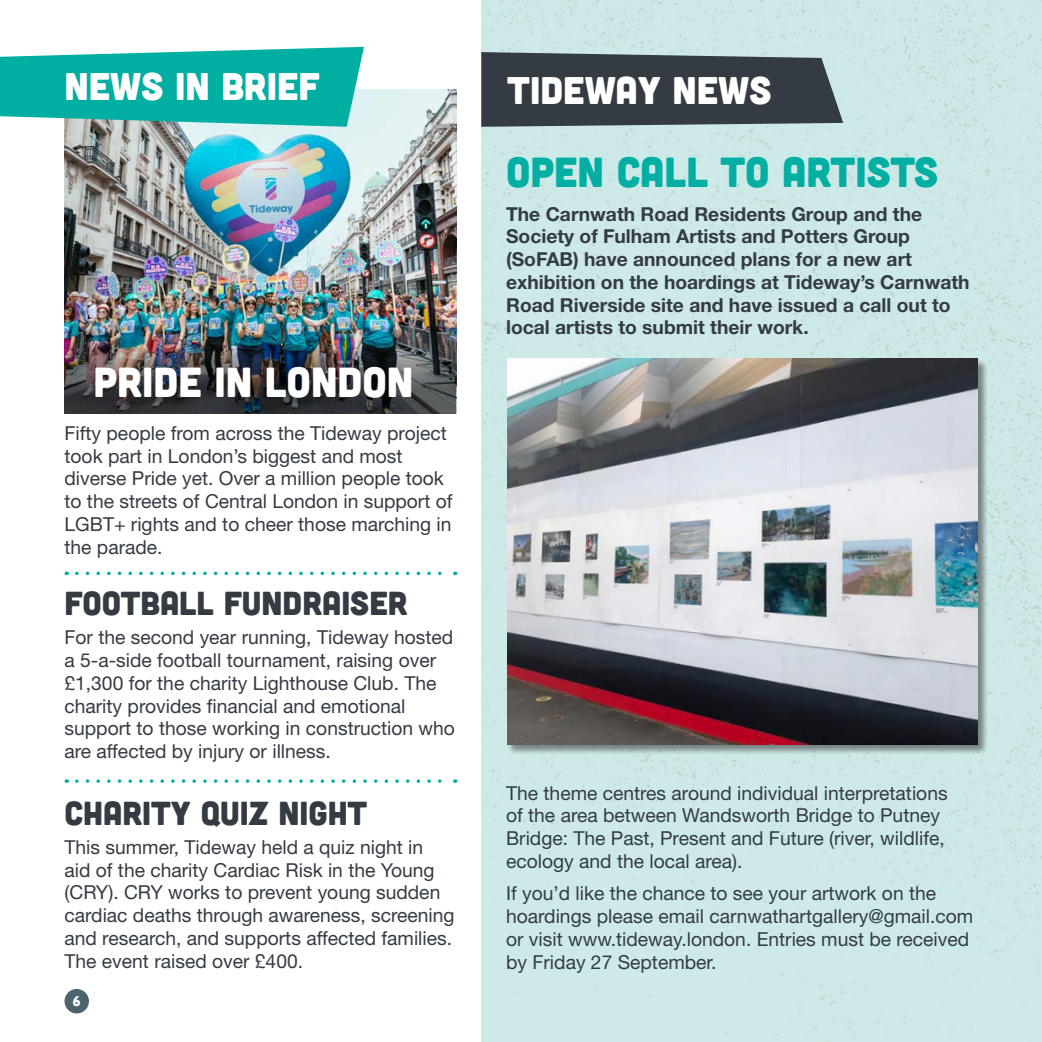
<style>
.page{position:relative;width:1042px;height:1042px;background:#fff}
.page>*{position:absolute;margin:0;border:0;box-sizing:border-box;transform-origin:0 0}
.t1{font:42px "Cubano";color:#00aea2}
.t2{font:42px "Cubano";color:#fff}
.t3{font:38.5px "Cubano";color:#fff}
.t4{font:33.25px "Cubano";color:#343b43}
.t5{font:19.25px/22.8px "Helvetica Neue LT Std";color:#343b43}
.t6{font:700 19.25px/22.8px "Helvetica Neue LT Std";color:#343b43}
.t7{font:14px "Cubano";color:#fff}
</style>
<div class="page">
<div style="left:64px;top:989px;width:25px;height:24px;background:#4d636e;border-radius:50%"></div>
<img style="left:64px;top:90px;width:392px;height:225px">
<img style="left:64px;top:315px;width:392px;height:98px">
<div style="left:483px;top:0;width:559px;height:1042px;background:#ceeae8"></div>
<svg style="left:77px;top:571px;width:365px;height:4px"></svg>
<svg style="left:77px;top:779px;width:365px;height:4px"></svg>
<svg style="left:481px;top:52px;width:362px;height:75px;background:#424b52"></svg>
<svg style="left:0;top:47px;width:364px;height:80px;background:#21b6ac"></svg>
<div style="left:507px;top:358px;width:481px;height:397px;background:#231f20;opacity:.5"></div>
<img style="left:507px;top:359px;width:470px;height:385px">
<h2 class="t3" style="left:64px;top:62px;width:257px">NEWS IN BRIEF</h2>
<h2 class="t3" style="left:507px;top:65px;width:266px">TIDEWAY NEWS</h2>
<h1 class="t2" style="left:94px;top:355px;width:321px">PRIDE IN LONDON</h1>
<p class="t5" style="left:64px;top:421px;width:389px">Fifty people from across the Tideway project took part in London’s biggest and most diverse Pride yet. Over a million people took to the streets of Central London in support of LGBT+ rights and to cheer those marching in the parade.</p>
<h3 class="t4" style="left:64px;top:582px;width:345px">FOOTBALL FUNDRAISER</h3>
<p class="t5" style="left:64px;top:626px;width:392px">For the second year running, Tideway hosted a 5-a-side football tournament, raising over £1,300 for the charity Lighthouse Club. The charity provides financial and emotional support to those working in construction who are affected by injury or illness.</p>
<h3 class="t4" style="left:64px;top:791px;width:304px">CHARITY QUIZ NIGHT</h3>
<p class="t5" style="left:64px;top:835px;width:392px">This summer, Tideway held a quiz night in<br>aid of the charity Cardiac Risk in the Young (CRY). CRY works to prevent young sudden cardiac deaths through awareness, screening and research, and supports affected families.<br>The event raised over £400.</p>
<p class="t7" style="left:73px;top:992px;width:9px">6</p>
<h1 class="t1" style="left:506px;top:145px;width:433px">OPEN CALL TO ARTISTS</h1>
<p class="t6" style="left:506px;top:202px;width:465px">The Carnwath Road Residents Group and the Society of Fulham Artists and Potters Group (SoFAB) have announced plans for a new art exhibition on the hoardings at Tideway’s Carnwath Road Riverside site and have issued a call out to local artists to submit their work.</p>
<p class="t5" style="left:506px;top:781px;width:443px">The theme centres around individual interpretations of the area between Wandsworth Bridge to Putney Bridge: The Past, Present and Future (river, wildlife, ecology and the local area).</p>
<p class="t5" style="left:506px;top:882px;width:469px">If you’d like the chance to see your artwork on the hoardings please email carnwathartgallery@gmail.com or visit www.tideway.london. Entries must be received by Friday 27 September.</p>
</div>
